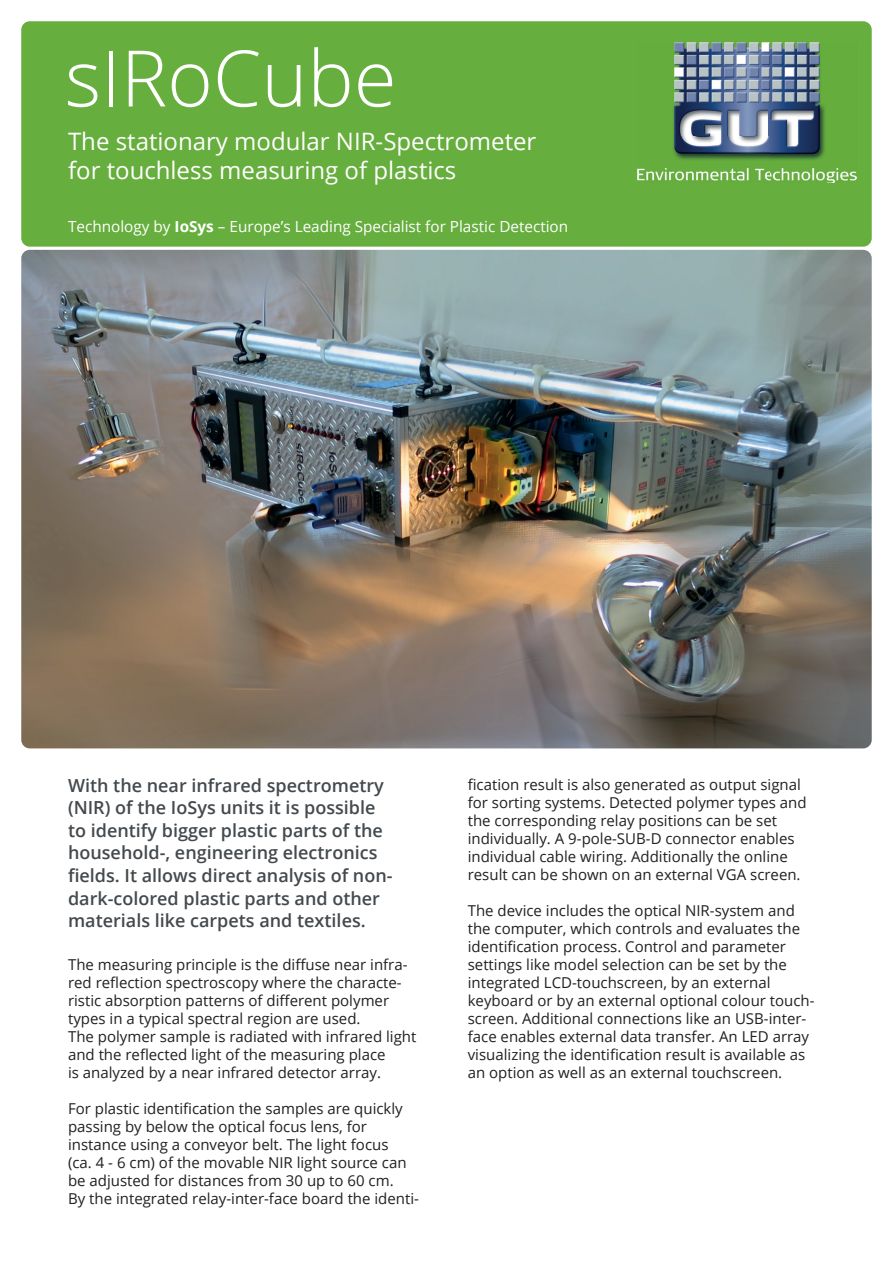
<style>
.page{position:relative;width:893px;height:1263px;background:#fff}
.page>*{position:absolute;margin:0;border:0;box-sizing:border-box;transform-origin:0 0}
.t1{font:300 78px "Open Sans";color:#fff}
.t2{font:24px/28.5px "Open Sans";color:#fff}
.t3{font:600 18px/22.5px "Open Sans";color:#43494d}
.t4{font:15.3px "Open Sans";color:#fff}
.t5{font:15px/18px "Open Sans";color:#231f20}
.s1{font-weight:700}
</style>
<div class="page">
<div style="left:21px;top:21px;width:851px;height:226px;background:#66ae3d;border-radius:9px"></div>
<img style="left:21px;top:250px;width:851px;height:498px">
<img style="left:637px;top:42px;width:220px;height:141px">
<h1 class="t1" style="left:65px;top:25px;width:333px">sIRoCube</h1>
<h2 class="t2" style="left:68px;top:127px;width:470px">The stationary modular NIR-Spectrometer for touchless measuring of plastics</h2>
<p class="t4" style="left:68px;top:216px;width:502px">Technology by <span class="s1">IoSys</span> – Europe’s Leading Specialist for Plastic Detection</p>
<p class="t3" style="left:68px;top:774px;width:326px">With the near infrared spectrometry (NIR) of the IoSys units it is possible to identify bigger plastic parts of the household-, engineering electronics fields. It allows direct analysis of non&shy;dark-colored plastic parts and other materials like carpets and textiles.</p>
<p class="t5" style="left:68px;top:955px;width:350px">The measuring principle is the diffuse near infra&shy;red reflection spectroscopy where the characte&shy;ristic absorption patterns of different polymer types in a typical spectral region are used.<br>The polymer sample is radiated with infrared light and the reflected light of the measuring place<br>is analyzed by a near infrared detector array.</p>
<p class="t5" style="left:68px;top:1099px;width:352px">For plastic identification the samples are quickly passing by below the optical focus lens, for instance using a conveyor belt. The light focus<br>(ca. 4 - 6 cm) of the movable NIR light source can be adjusted for distances from 30 up to 60 cm.<br>By the integrated relay-inter-face board the identi-</p>
<p class="t5" style="left:468px;top:775px;width:340px">fication result is also generated as output signal for sorting systems. Detected polymer types and the corresponding relay positions can be set individually. A 9-pole-SUB-D connector enables individual cable wiring. Additionally the online result can be shown on an external VGA screen.</p>
<p class="t5" style="left:468px;top:901px;width:348px">The device includes the optical NIR-system and the computer, which controls and evaluates the identification process. Control and parameter settings like model selection can be set by the integrated LCD-touchscreen, by an external keyboard or by an external optional colour touch&shy;screen. Additional connections like an USB-inter&shy;face enables external data transfer. An LED array visualizing the identification result is available as an option as well as an external touchscreen.</p>
</div>
